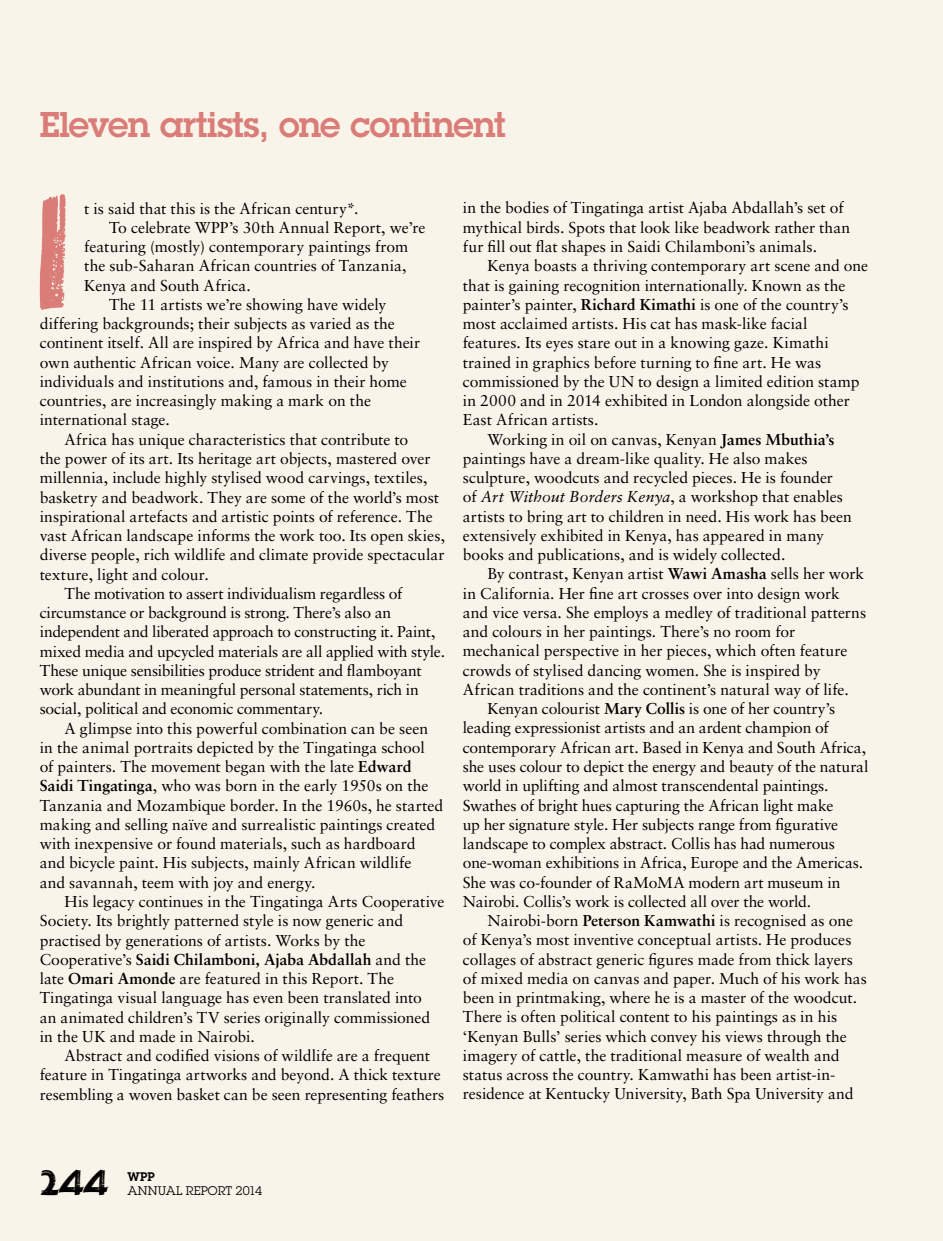
<style>
.page{position:relative;width:943px;height:1241px;background:#fff}
.page>*{position:absolute;margin:0;border:0;box-sizing:border-box;transform-origin:0 0}
.t1{font:600 35px "Lubalin Graph Std";letter-spacing:-.02em;color:#da7c78}
.t2{font:33.25px "Holmes Titling";color:#000}
.t3{font:15.75px/19.2px "Sabon LT Std";color:#000}
.t4{font:15.75px "Sabon LT Std";letter-spacing:-.02em;color:#000}
.t5{font:700 15.75px "Sabon LT Std";letter-spacing:.005em;color:#000}
.t6{font:12.25px "Lubalin Graph Std";letter-spacing:.005em;color:#000}
.t7{font:600 12.25px "Lubalin Graph Std";color:#000}
.s1{font-weight:700}
.s2{font-weight:400}
.s3{font-style:italic}
</style>
<div class="page">
<div style="left:0;top:0;width:943px;height:1240px;background:#f9f4e9"></div>
<svg style="left:40px;top:194px;width:26px;height:116px;background:#e0958f"></svg>
<h1 class="t1" style="left:40px;top:102px;width:468px">Eleven artists, one continent</h1>
<p class="t3" style="left:84px;top:198px;width:276px">t is said that this is the African century*.</p>
<p class="t3" style="left:109px;top:217px;width:318px">To celebrate WPP’s 30th Annual Report, we’re</p>
<p class="t3" style="left:84px;top:237px;width:325px">featuring (mostly) contemporary paintings from</p>
<p class="t3" style="left:84px;top:256px;width:324px">the sub-Saharan African countries of Tanzania,</p>
<p class="t3" style="left:84px;top:275px;width:168px">Kenya and South Africa.</p>
<p class="t3" style="left:109px;top:294px;width:279px">The 11 artists we’re showing have widely</p>
<p class="t3" style="left:40px;top:314px;width:357px">differing backgrounds; their subjects as varied as the</p>
<p class="t3" style="left:40px;top:333px;width:382px">continent itself. All are inspired by Africa and have their</p>
<p class="t3" style="left:40px;top:352px;width:351px">own authentic African voice. Many are collected by</p>
<p class="t3" style="left:40px;top:371px;width:368px">individuals and institutions and, famous in their home</p>
<p class="t3" style="left:40px;top:391px;width:333px">countries, are increasingly making a mark on the</p>
<p class="t3" style="left:40px;top:410px;width:132px">international stage.</p>
<p class="t3" style="left:64px;top:429px;width:345px">Africa has unique characteristics that contribute to</p>
<p class="t3" style="left:40px;top:448px;width:392px">the power of its art. Its heritage art objects, mastered over</p>
<p class="t3" style="left:40px;top:468px;width:389px">millennia, include highly stylised wood carvings, textiles,</p>
<p class="t3" style="left:40px;top:487px;width:401px">basketry and beadwork. They are some of the world’s most</p>
<p class="t3" style="left:40px;top:506px;width:394px">inspirational artefacts and artistic points of reference. The</p>
<p class="t3" style="left:40px;top:525px;width:407px">vast African landscape informs the work too. Its open skies,</p>
<p class="t3" style="left:40px;top:545px;width:406px">diverse people, rich wildlife and climate provide spectacular</p>
<p class="t3" style="left:40px;top:564px;width:171px">texture, light and colour.</p>
<p class="t3" style="left:64px;top:583px;width:339px">The motivation to assert individualism regardless of</p>
<p class="t3" style="left:40px;top:602px;width:353px">circumstance or background is strong. There’s also an</p>
<p class="t4" style="left:40px;top:622px;width:397px">independent and liberated approach to constructing it. Paint,</p>
<p class="t3" style="left:40px;top:641px;width:407px">mixed media and upcycled materials are all applied with style.</p>
<p class="t4" style="left:40px;top:661px;width:383px">These unique sensibilities produce strident and flamboyant</p>
<p class="t3" style="left:40px;top:679px;width:381px">work abundant in meaningful personal statements, rich in</p>
<p class="t3" style="left:40px;top:699px;width:285px">social, political and economic commentary.</p>
<p class="t3" style="left:64px;top:718px;width:365px">A glimpse into this powerful combination can be seen</p>
<p class="t3" style="left:40px;top:737px;width:387px">in the animal portraits depicted by the Tingatinga school</p>
<p class="t3" style="left:40px;top:756px;width:373px">of painters. The movement began with the late <span class="s1">Edward</span></p>
<p class="t3" style="left:40px;top:776px;width:390px"><span class="s1">Saidi Tingatinga</span>, who was born in the early 1950s on the</p>
<p class="t3" style="left:40px;top:795px;width:405px">Tanzania and Mozambique border. In the 1960s, he started</p>
<p class="t3" style="left:40px;top:814px;width:397px">making and selling naïve and surrealistic paintings created</p>
<p class="t3" style="left:40px;top:833px;width:377px">with inexpensive or found materials, such as hardboard</p>
<p class="t3" style="left:40px;top:853px;width:373px">and bicycle paint. His subjects, mainly African wildlife</p>
<p class="t3" style="left:40px;top:872px;width:277px">and savannah, teem with joy and energy.</p>
<p class="t3" style="left:64px;top:891px;width:381px">His legacy continues in the Tingatinga Arts Cooperative</p>
<p class="t3" style="left:40px;top:910px;width:365px">Society. Its brightly patterned style is now generic and</p>
<p class="t3" style="left:40px;top:930px;width:327px">practised by generations of artists. Works by the</p>
<p class="t5" style="left:40px;top:949px;width:388px"><span class="s2">Cooperative’s</span> Saidi Chilamboni, Ajaba Abdallah <span class="s2">and the</span></p>
<p class="t3" style="left:40px;top:968px;width:356px">late <span class="s1">Omari Amonde</span> are featured in this Report. The</p>
<p class="t3" style="left:40px;top:987px;width:384px">Tingatinga visual language has even been translated into</p>
<p class="t3" style="left:40px;top:1007px;width:392px">an animated children’s TV series originally commissioned</p>
<p class="t3" style="left:40px;top:1026px;width:217px">in the UK and made in Nairobi.</p>
<p class="t3" style="left:64px;top:1045px;width:367px">Abstract and codified visions of wildlife are a frequent</p>
<p class="t3" style="left:40px;top:1064px;width:402px">feature in Tingatinga artworks and beyond. A thick texture</p>
<p class="t3" style="left:40px;top:1084px;width:406px">resembling a woven basket can be seen representing feathers</p>
<p class="t3" style="left:463px;top:198px;width:389px">in the bodies of Tingatinga artist Ajaba Abdallah’s set of mythical birds. Spots that look like beadwork rather than fur fill out flat shapes in Saidi Chilamboni’s animals.</p>
<p class="t3" style="left:487px;top:256px;width:382px">Kenya boasts a thriving contemporary art scene and one</p>
<p class="t3" style="left:463px;top:275px;width:384px">that is gaining recognition internationally. Known as the</p>
<p class="t3" style="left:463px;top:294px;width:387px">painter’s painter, <span class="s1">Richard Kimathi</span> is one of the country’s</p>
<p class="t3" style="left:463px;top:314px;width:346px">most acclaimed artists. His cat has mask-like facial</p>
<p class="t3" style="left:463px;top:333px;width:367px">features. Its eyes stare out in a knowing gaze. Kimathi</p>
<p class="t3" style="left:463px;top:352px;width:360px">trained in graphics before turning to fine art. He was</p>
<p class="t3" style="left:463px;top:371px;width:398px">commissioned by the UN to design a limited edition stamp</p>
<p class="t3" style="left:463px;top:391px;width:388px">in 2000 and in 2014 exhibited in London alongside other</p>
<p class="t3" style="left:463px;top:410px;width:137px">East African artists.</p>
<p class="t3" style="left:487px;top:429px;width:348px">Working in oil on canvas, Kenyan <span class="s1">James Mbuthia’s</span></p>
<p class="t3" style="left:463px;top:448px;width:346px">paintings have a dream-like quality. He also makes</p>
<p class="t3" style="left:463px;top:468px;width:372px">sculpture, woodcuts and recycled pieces. He is founder</p>
<p class="t3" style="left:463px;top:487px;width:382px">of <span class="s3">Art Without Borders Kenya</span>, a workshop that enables</p>
<p class="t3" style="left:463px;top:506px;width:390px">artists to bring art to children in need. His work has been</p>
<p class="t3" style="left:463px;top:525px;width:363px">extensively exhibited in Kenya, has appeared in many</p>
<p class="t3" style="left:463px;top:545px;width:324px">books and publications, and is widely collected.</p>
<p class="t3" style="left:487px;top:564px;width:378px">By contrast, Kenyan artist <span class="s1">Wawi Amasha</span> sells her work</p>
<p class="t3" style="left:463px;top:583px;width:378px">in California. Her fine art crosses over into design work</p>
<p class="t3" style="left:463px;top:602px;width:405px">and vice versa. She employs a medley of traditional patterns</p>
<p class="t3" style="left:463px;top:622px;width:334px">and colours in her paintings. There’s no room for</p>
<p class="t3" style="left:463px;top:641px;width:386px">mechanical perspective in her pieces, which often feature</p>
<p class="t3" style="left:463px;top:660px;width:359px">crowds of stylised dancing women. She is inspired by</p>
<p class="t3" style="left:463px;top:679px;width:387px">African traditions and the continent’s natural way of life.</p>
<p class="t3" style="left:487px;top:698px;width:349px">Kenyan colourist <span class="s1">Mary Collis</span> is one of her country’s</p>
<p class="t3" style="left:463px;top:718px;width:367px">leading expressionist artists and an ardent champion of</p>
<p class="t3" style="left:463px;top:737px;width:405px">contemporary African art. Based in Kenya and South Africa,</p>
<p class="t3" style="left:463px;top:756px;width:407px">she uses colour to depict the energy and beauty of the natural</p>
<p class="t3" style="left:463px;top:775px;width:367px">world in uplifting and almost transcendental paintings.</p>
<p class="t3" style="left:463px;top:795px;width:372px">Swathes of bright hues capturing the African light make</p>
<p class="t3" style="left:463px;top:814px;width:377px">up her signature style. Her subjects range from figurative</p>
<p class="t3" style="left:463px;top:833px;width:374px">landscape to complex abstract. Collis has had numerous</p>
<p class="t3" style="left:463px;top:852px;width:402px">one-woman exhibitions in Africa, Europe and the Americas.</p>
<p class="t3" style="left:463px;top:872px;width:379px">She was co-founder of RaMoMA modern art museum in</p>
<p class="t3" style="left:463px;top:891px;width:350px">Nairobi. Collis’s work is collected all over the world.</p>
<p class="t3" style="left:487px;top:910px;width:367px">Nairobi-born <span class="s1">Peterson Kamwathi</span> is recognised as one</p>
<p class="t3" style="left:463px;top:929px;width:390px">of Kenya’s most inventive conceptual artists. He produces</p>
<p class="t3" style="left:463px;top:949px;width:391px">collages of abstract generic figures made from thick layers</p>
<p class="t3" style="left:463px;top:968px;width:405px">of mixed media on canvas and paper. Much of his work has</p>
<p class="t3" style="left:463px;top:987px;width:396px">been in printmaking, where he is a master of the woodcut.</p>
<p class="t3" style="left:463px;top:1006px;width:376px">There is often political content to his paintings as in his</p>
<p class="t3" style="left:463px;top:1026px;width:385px">‘Kenyan Bulls’ series which convey his views through the</p>
<p class="t3" style="left:463px;top:1045px;width:378px">imagery of cattle, the traditional measure of wealth and</p>
<p class="t3" style="left:463px;top:1064px;width:374px">status across the country. Kamwathi has been artist-in-</p>
<p class="t3" style="left:463px;top:1083px;width:392px">residence at Kentucky University, Bath Spa University and</p>
<h2 class="t2" style="left:40px;top:1163px;width:71px">244</h2>
<p class="t7" style="left:128px;top:1168px;width:29px">WPP</p>
<p class="t6" style="left:128px;top:1183px;width:136px">ANNUAL REPORT 2014</p>
</div>
